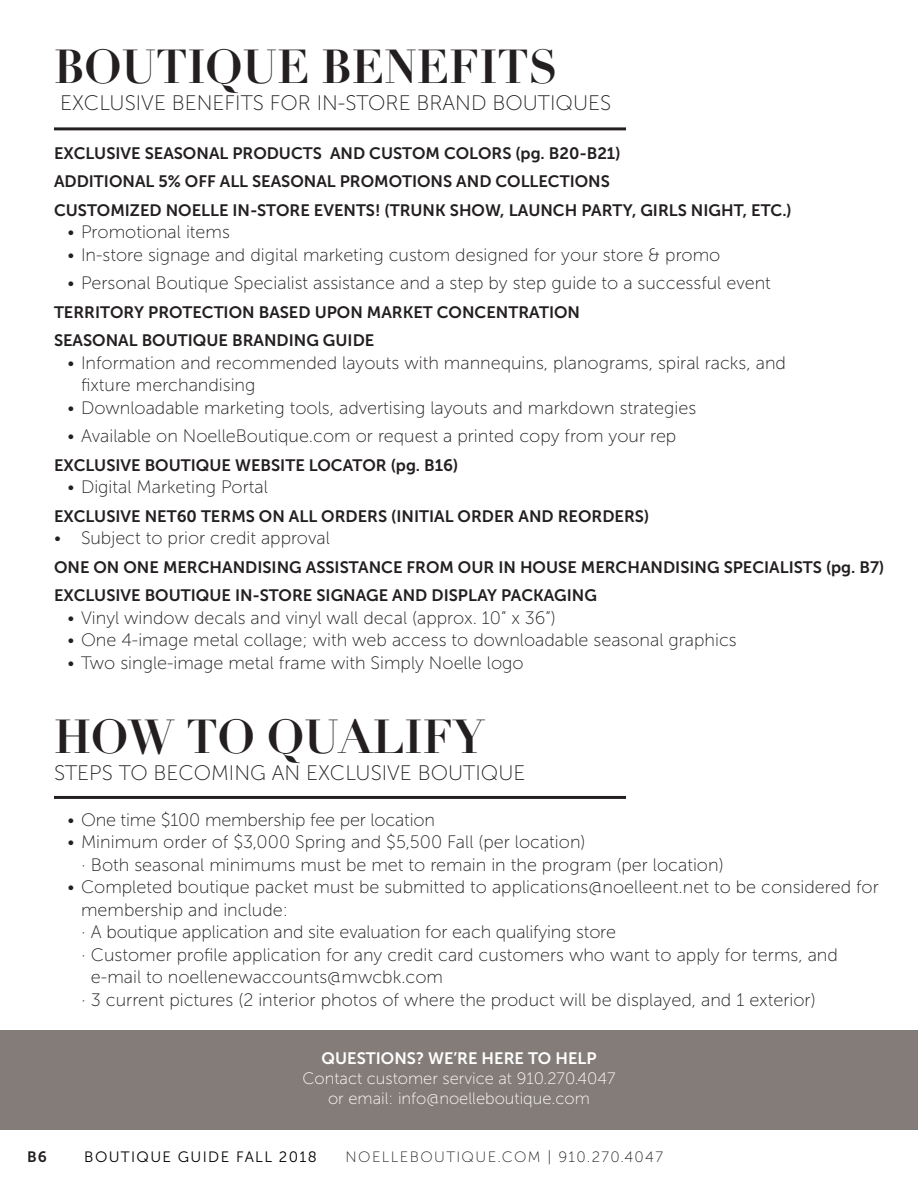
<style>
.page{position:relative;width:918px;height:1188px;background:#fff}
.page>*{position:absolute;margin:0;border:0;box-sizing:border-box;transform-origin:0 0}
.t1{font:700 46.5px "Didot";color:#231f20;scale:.96 1}
.t2{font:21px "Museo Sans 100";color:#231f20}
.t3{font:18px/22.5px "Museo Sans 100";color:#231f20}
.t4{font:16.5px "Museo Sans 700";color:#231f20}
.t5{font:16.5px "Museo Sans 100";color:#fff}
.t6{font:16.5px "Museo Sans 700";color:#fff}
.t7{font:15px "Museo Sans 100";letter-spacing:.09em;color:#231f20}
.t8{font:15px "Museo Sans 300";letter-spacing:.09em;color:#000}
.t9{font:15px "Museo Sans 700";color:#231f20}
</style>
<div class="page">
<hr style="left:54px;top:127px;width:572px;height:3px;background:#231f20">
<hr style="left:54px;top:796px;width:572px;height:3px;background:#231f20">
<div style="left:0;top:1030px;width:918px;height:100px;background:#847c79"></div>
<p class="t1" style="left:54px;top:37px;width:526px">BOUTIQUE BENEFITS</p>
<p class="t2" style="left:60px;top:92px;width:553px">EXCLUSIVE BENEFITS FOR IN-STORE BRAND BOUTIQUES</p>
<p class="t4" style="left:54px;top:144px;width:568px">EXCLUSIVE SEASONAL PRODUCTS AND CUSTOM COLORS (pg. B20-B21)</p>
<p class="t4" style="left:54px;top:172px;width:557px">ADDITIONAL 5% OFF ALL SEASONAL PROMOTIONS AND COLLECTIONS</p>
<p class="t4" style="left:54px;top:201px;width:739px">CUSTOMIZED NOELLE IN-STORE EVENTS! (TRUNK SHOW, LAUNCH PARTY, GIRLS NIGHT, ETC.)</p>
<p class="t3" style="left:68px;top:221px;width:164px">• Promotional items</p>
<p class="t3" style="left:68px;top:244px;width:654px">• In-store signage and digital marketing custom designed for your store &amp; promo</p>
<p class="t3" style="left:68px;top:272px;width:705px">• Personal Boutique Specialist assistance and a step by step guide to a successful event</p>
<p class="t4" style="left:54px;top:303px;width:528px">TERRITORY PROTECTION BASED UPON MARKET CONCENTRATION</p>
<p class="t4" style="left:54px;top:331px;width:322px">SEASONAL BOUTIQUE BRANDING GUIDE</p>
<p class="t3" style="left:81px;top:352px;width:707px;text-indent:-14px">• Information and recommended layouts with mannequins, planograms, spiral racks, and fixture merchandising</p>
<p class="t3" style="left:68px;top:397px;width:630px">• Downloadable marketing tools, advertising layouts and markdown strategies</p>
<p class="t3" style="left:68px;top:425px;width:610px">• Available on NoelleBoutique.com or request a printed copy from your rep</p>
<p class="t4" style="left:54px;top:456px;width:406px">EXCLUSIVE BOUTIQUE WEBSITE LOCATOR (pg. B16)</p>
<p class="t3" style="left:68px;top:476px;width:202px">• Digital Marketing Portal</p>
<p class="t4" style="left:54px;top:507px;width:597px">EXCLUSIVE NET60 TERMS ON ALL ORDERS (INITIAL ORDER AND REORDERS)</p>
<p class="t3" style="left:54px;top:527px;width:277px">• Subject to prior credit approval</p>
<p class="t4" style="left:54px;top:558px;width:832px">ONE ON ONE MERCHANDISING ASSISTANCE FROM OUR IN HOUSE MERCHANDISING SPECIALISTS (pg. B7)</p>
<p class="t4" style="left:54px;top:586px;width:544px">EXCLUSIVE BOUTIQUE IN-STORE SIGNAGE AND DISPLAY PACKAGING</p>
<p class="t3" style="left:68px;top:607px;width:490px">• Vinyl window decals and vinyl wall decal (approx. 10” x 36”)</p>
<p class="t3" style="left:68px;top:629px;width:671px">• One 4-image metal collage; with web access to downloadable seasonal graphics</p>
<p class="t3" style="left:68px;top:652px;width:458px">• Two single-image metal frame with Simply Noelle logo</p>
<p class="t1" style="left:54px;top:708px;width:450px">HOW TO QUALIFY</p>
<p class="t2" style="left:54px;top:762px;width:473px">STEPS TO BECOMING AN EXCLUSIVE BOUTIQUE</p>
<p class="t3" style="left:68px;top:808px;width:369px">• One time $100 membership fee per location</p>
<p class="t3" style="left:81px;top:831px;width:644px;text-indent:-14px">• Minimum order of $3,000 Spring and $5,500 Fall (per location)<br>· Both seasonal minimums must be met to remain in the program (per location)</p>
<p class="t3" style="left:68px;top:876px;width:813px">• Completed boutique packet must be submitted to applications@noelleent.net to be considered for</p>
<p class="t3" style="left:81px;top:898px;width:209px">membership and include:</p>
<p class="t3" style="left:81px;top:921px;width:536px">· A boutique application and site evaluation for each qualifying store</p>
<p class="t3" style="left:81px;top:943px;width:758px">· Customer profile application for any credit card customers who want to apply for terms, and</p>
<p class="t3" style="left:91px;top:966px;width:354px">e-mail to noellenewaccounts@mwcbk.com</p>
<p class="t3" style="left:81px;top:988px;width:736px">· 3 current pictures (2 interior photos of where the product will be displayed, and 1 exterior)</p>
<p class="t6" style="left:321px;top:1049px;width:277px">QUESTIONS? WE’RE HERE TO HELP</p>
<p class="t5" style="left:302px;top:1070px;width:315px">Contact customer service at 910.270.4047</p>
<p class="t5" style="left:328px;top:1089px;width:263px">or email: info@noelleboutique.com</p>
<p class="t9" style="left:27px;top:1148px;width:22px">B6</p>
<p class="t8" style="left:84px;top:1148px;width:234px">BOUTIQUE GUIDE FALL 2018</p>
<p class="t7" style="left:346px;top:1149px;width:319px">NOELLEBOUTIQUE.COM | 910.270.4047</p>
</div>
